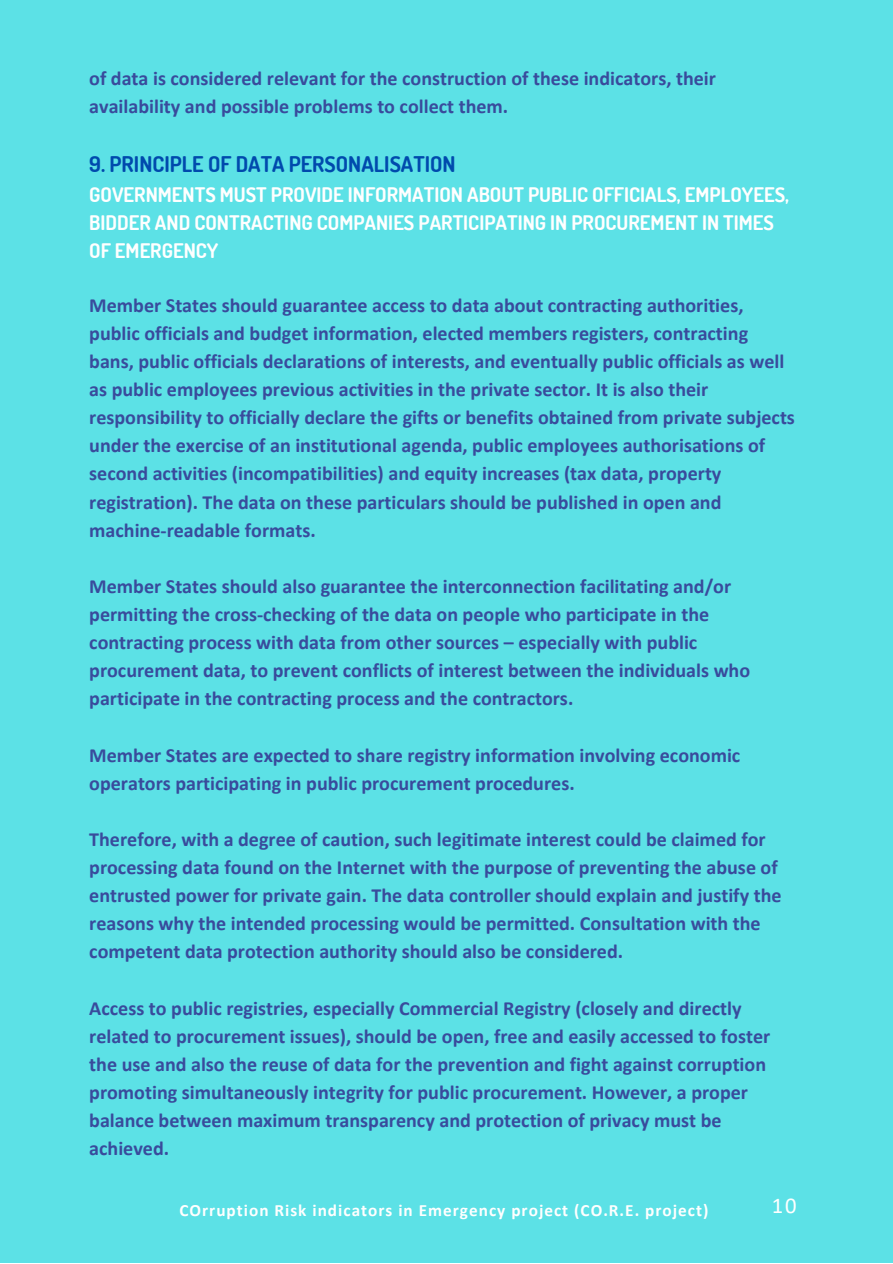
<style>
.page{position:relative;width:893px;height:1264px;background:#fff}
.page>*{position:absolute;margin:0;border:0;box-sizing:border-box;transform-origin:0 0}
.t1{font:22.65px "Calibri";color:#fff}
.t2{font:700 21.6px "Dosis";color:#004aad}
.t3{font:700 20.1px/28px "Calibri";color:#394b9c}
.t4{font:700 20.1px/28px "Dosis";color:#fff}
.t5{font:700 17.25px "Calibri";letter-spacing:.06em;color:#fff}
</style>
<div class="page">
<div style="left:0;top:0;width:892px;height:1262px;background:#5ce1e6"></div>
<p class="t3" style="left:89px;top:65px;width:628px">of data is considered relevant for the construction of these indicators, their availability and possible problems to collect them.</p>
<p class="t2" style="left:89px;top:150px;width:368px">9. PRINCIPLE OF DATA PERSONALISATION</p>
<p class="t4" style="left:89px;top:180px;width:701px">GOVERNMENTS MUST PROVIDE INFORMATION ABOUT PUBLIC OFFICIALS, EMPLOYEES,<br>BIDDER AND CONTRACTING COMPANIES PARTICIPATING IN PROCUREMENT IN TIMES<br>OF EMERGENCY</p>
<p class="t3" style="left:89px;top:293px;width:707px">Member States should guarantee access to data about contracting authorities, public officials and budget information, elected members registers, contracting bans, public officials declarations of interests, and eventually public officials as well as public employees previous activities in the private sector. It is also their responsibility to officially declare the gifts or benefits obtained from private subjects under the exercise of an institutional agenda, public employees authorisations of second activities (incompatibilities) and equity increases (tax data, property registration). The data on these particulars should be published in open and machine-readable formats.</p>
<p class="t3" style="left:89px;top:574px;width:662px">Member States should also guarantee the interconnection facilitating and/or permitting the cross-checking of the data on people who participate in the contracting process with data from other sources – especially with public procurement data, to prevent conflicts of interest between the individuals who participate in the contracting process and the contractors.</p>
<p class="t3" style="left:89px;top:742px;width:652px">Member States are expected to share registry information involving economic operators participating in public procurement procedures.</p>
<p class="t3" style="left:89px;top:827px;width:693px">Therefore, with a degree of caution, such legitimate interest could be claimed for processing data found on the Internet with the purpose of preventing the abuse of entrusted power for private gain. The data controller should explain and justify the reasons why the intended processing would be permitted. Consultation with the competent data protection authority should also be considered.</p>
<p class="t3" style="left:89px;top:995px;width:682px">Access to public registries, especially Commercial Registry (closely and directly related to procurement issues), should be open, free and easily accessed to foster the use and also the reuse of data for the prevention and fight against corruption promoting simultaneously integrity for public procurement. However, a proper balance between maximum transparency and protection of privacy must be achieved.</p>
<p class="t5" style="left:179px;top:1202px;width:530px">COrruption Risk indicators in Emergency project (CO.R.E. project)</p>
<p class="t1" style="left:771px;top:1195px;width:26px">10</p>
</div>
